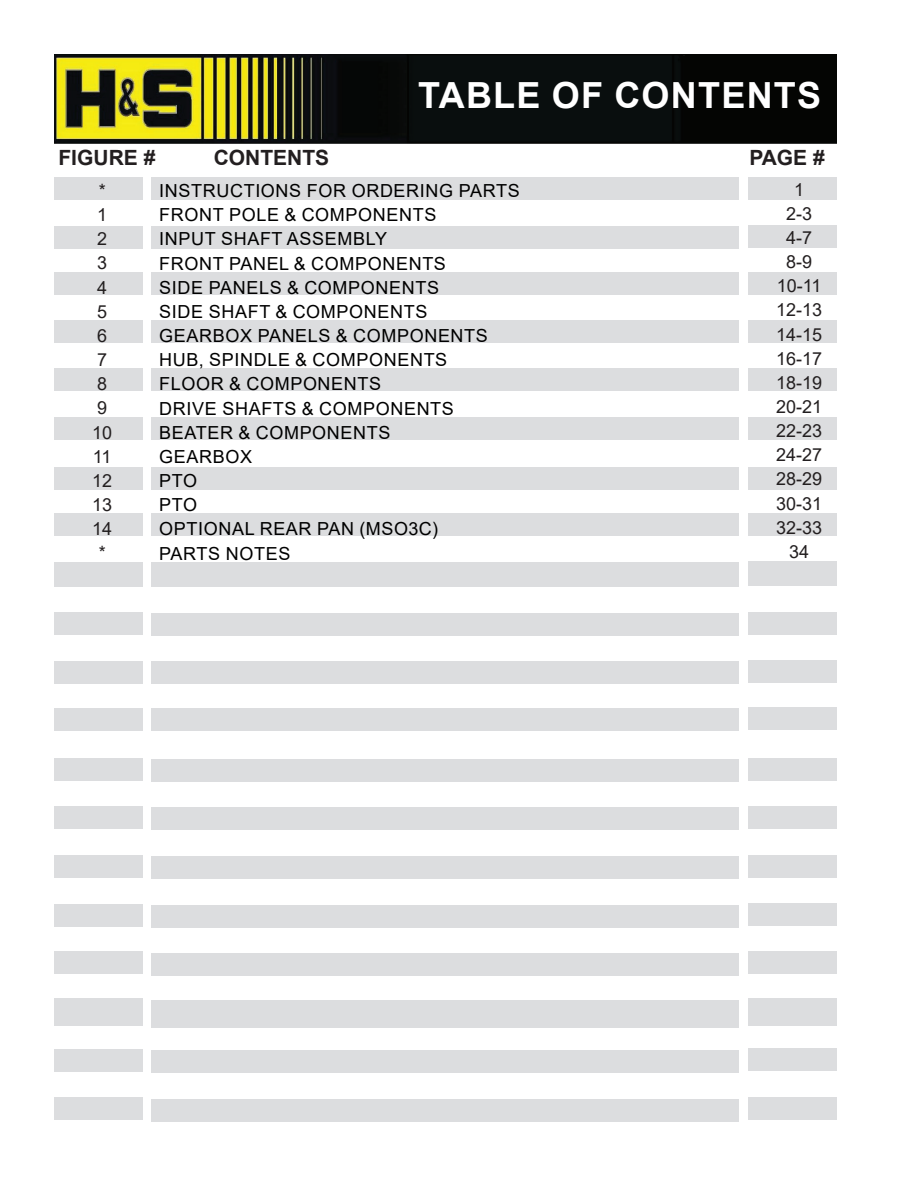
<style>
.page{position:relative;width:918px;height:1188px;background:#fff}
.page>*{position:absolute;margin:0;border:0;box-sizing:border-box;transform-origin:0 0}
.t1{font:700 36px "Arial";letter-spacing:.035em;color:#fff}
.t2{font:700 21px "Arial";color:#231f20}
.t3{font:18px/24.2px "Arial";letter-spacing:.035em;color:#000}
.t4{font:18px/24.2px "Arial";color:#231f20;text-align:center}
</style>
<div class="page">
<img style="left:54px;top:54px;width:783px;height:90px">
<div style="left:54px;top:177px;width:89px;height:23px;background:#dcdddf"></div>
<div style="left:54px;top:226px;width:89px;height:23px;background:#dcdddf"></div>
<div style="left:54px;top:272px;width:89px;height:23px;background:#dcdddf"></div>
<div style="left:54px;top:321px;width:89px;height:22px;background:#dcdddf"></div>
<div style="left:54px;top:368px;width:89px;height:23px;background:#dcdddf"></div>
<div style="left:54px;top:417px;width:89px;height:23px;background:#dcdddf"></div>
<div style="left:54px;top:467px;width:89px;height:23px;background:#dcdddf"></div>
<div style="left:54px;top:513px;width:89px;height:23px;background:#dcdddf"></div>
<div style="left:54px;top:562px;width:89px;height:24px;background:#dcdddf"></div>
<div style="left:54px;top:612px;width:89px;height:23px;background:#dcdddf"></div>
<div style="left:54px;top:661px;width:89px;height:23px;background:#dcdddf"></div>
<div style="left:54px;top:708px;width:89px;height:23px;background:#dcdddf"></div>
<div style="left:54px;top:758px;width:89px;height:23px;background:#dcdddf"></div>
<div style="left:54px;top:1097px;width:89px;height:23px;background:#dcdddf"></div>
<div style="left:54px;top:806px;width:89px;height:23px;background:#dcdddf"></div>
<div style="left:54px;top:855px;width:89px;height:23px;background:#dcdddf"></div>
<div style="left:54px;top:904px;width:89px;height:23px;background:#dcdddf"></div>
<div style="left:54px;top:951px;width:89px;height:23px;background:#dcdddf"></div>
<div style="left:54px;top:999px;width:89px;height:27px;background:#dcdddf"></div>
<div style="left:54px;top:1049px;width:89px;height:23px;background:#dcdddf"></div>
<div style="left:151px;top:177px;width:588px;height:23px;background:#dcdddf"></div>
<div style="left:151px;top:226px;width:588px;height:23px;background:#dcdddf"></div>
<div style="left:151px;top:272px;width:588px;height:23px;background:#dcdddf"></div>
<div style="left:151px;top:321px;width:588px;height:22px;background:#dcdddf"></div>
<div style="left:151px;top:368px;width:588px;height:23px;background:#dcdddf"></div>
<div style="left:151px;top:417px;width:588px;height:23px;background:#dcdddf"></div>
<div style="left:151px;top:467px;width:588px;height:23px;background:#dcdddf"></div>
<div style="left:151px;top:514px;width:588px;height:22px;background:#dcdddf"></div>
<div style="left:151px;top:562px;width:588px;height:25px;background:#dcdddf"></div>
<div style="left:151px;top:613px;width:588px;height:23px;background:#dcdddf"></div>
<div style="left:151px;top:661px;width:588px;height:23px;background:#dcdddf"></div>
<div style="left:151px;top:709px;width:588px;height:22px;background:#dcdddf"></div>
<div style="left:151px;top:759px;width:588px;height:23px;background:#dcdddf"></div>
<div style="left:151px;top:1099px;width:588px;height:23px;background:#dcdddf"></div>
<div style="left:151px;top:807px;width:588px;height:23px;background:#dcdddf"></div>
<div style="left:151px;top:856px;width:588px;height:23px;background:#dcdddf"></div>
<div style="left:151px;top:905px;width:588px;height:23px;background:#dcdddf"></div>
<div style="left:151px;top:953px;width:588px;height:23px;background:#dcdddf"></div>
<div style="left:151px;top:1000px;width:588px;height:27px;background:#dcdddf"></div>
<div style="left:151px;top:1050px;width:588px;height:23px;background:#dcdddf"></div>
<div style="left:748px;top:177px;width:89px;height:23px;background:#dcdddf"></div>
<div style="left:748px;top:225px;width:89px;height:23px;background:#dcdddf"></div>
<div style="left:748px;top:272px;width:89px;height:22px;background:#dcdddf"></div>
<div style="left:748px;top:320px;width:89px;height:23px;background:#dcdddf"></div>
<div style="left:748px;top:368px;width:89px;height:23px;background:#dcdddf"></div>
<div style="left:748px;top:417px;width:89px;height:23px;background:#dcdddf"></div>
<div style="left:748px;top:467px;width:89px;height:23px;background:#dcdddf"></div>
<div style="left:748px;top:513px;width:89px;height:23px;background:#dcdddf"></div>
<div style="left:748px;top:562px;width:89px;height:24px;background:#dcdddf"></div>
<div style="left:748px;top:612px;width:89px;height:23px;background:#dcdddf"></div>
<div style="left:748px;top:660px;width:89px;height:23px;background:#dcdddf"></div>
<div style="left:748px;top:707px;width:89px;height:23px;background:#dcdddf"></div>
<div style="left:748px;top:758px;width:89px;height:23px;background:#dcdddf"></div>
<div style="left:748px;top:1097px;width:89px;height:23px;background:#dcdddf"></div>
<div style="left:748px;top:806px;width:89px;height:23px;background:#dcdddf"></div>
<div style="left:748px;top:855px;width:89px;height:23px;background:#dcdddf"></div>
<div style="left:748px;top:903px;width:89px;height:23px;background:#dcdddf"></div>
<div style="left:748px;top:951px;width:89px;height:23px;background:#dcdddf"></div>
<div style="left:748px;top:998px;width:89px;height:27px;background:#dcdddf"></div>
<div style="left:748px;top:1049px;width:89px;height:22px;background:#dcdddf"></div>
<h1 class="t1" style="left:418px;top:70px;width:404px">TABLE OF CONTENTS</h1>
<p class="t2" style="left:58px;top:143px;width:98px">FIGURE #</p>
<p class="t2" style="left:214px;top:143px;width:117px">CONTENTS</p>
<p class="t2" style="left:750px;top:143px;width:77px">PAGE #</p>
<p class="t4" style="left:92px;top:178px;width:22px">*<br>1<br>2<br>3<br>4<br>5<br>6<br>7<br>8<br>9<br>10<br>11<br>12<br>13<br>14 *</p>
<p class="t4" style="left:776px;top:177px;width:48px">1<br>2-3<br>4-7<br>8-9<br>10-11<br>12-13<br>14-15<br>16-17<br>18-19<br>20-21<br>22-23<br>24-27<br>28-29<br>30-31<br>32-33<br>34</p>
<p class="t3" style="left:159px;top:179px;width:362px">INSTRUCTIONS FOR ORDERING PARTS<br>FRONT POLE &amp; COMPONENTS<br>INPUT SHAFT ASSEMBLY<br>FRONT PANEL &amp; COMPONENTS<br>SIDE PANELS &amp; COMPONENTS<br>SIDE SHAFT &amp; COMPONENTS<br>GEARBOX PANELS &amp; COMPONENTS<br>HUB, SPINDLE &amp; COMPONENTS<br>FLOOR &amp; COMPONENTS<br>DRIVE SHAFTS &amp; COMPONENTS<br>BEATER &amp; COMPONENTS<br>GEARBOX<br>PTO<br>PTO<br>OPTIONAL REAR PAN (MSO3C)<br>PARTS NOTES</p>
</div>
